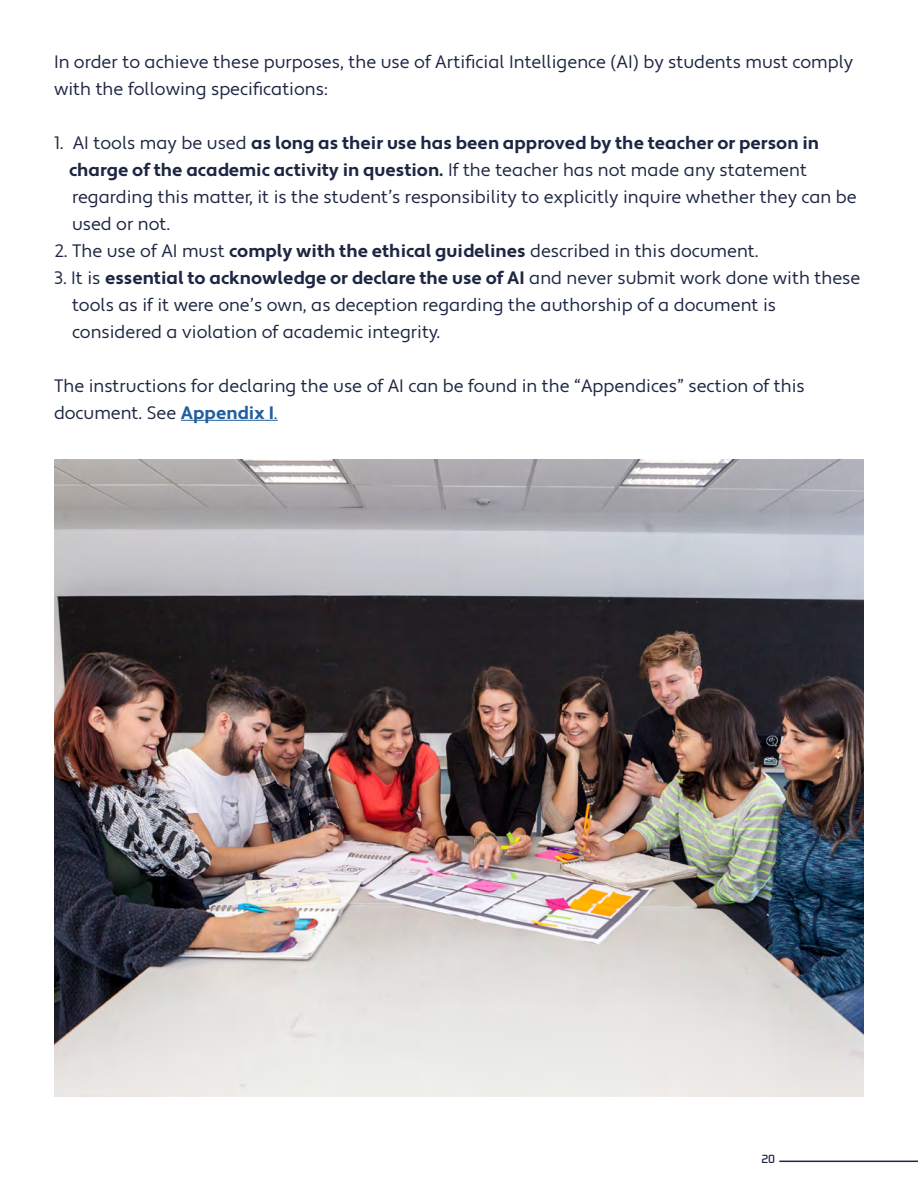
<style>
.page{position:relative;width:918px;height:1188px;background:#fff}
.page>*{position:absolute;margin:0;border:0;box-sizing:border-box;transform-origin:0 0}
.t1{font:18px/27px "Apertura";color:#1d2642}
.t2{font:700 18px "Apertura";color:#1d2642}
.t3{font:200 12px "Oxanium";color:#1d2642}
.s1{font-weight:400}
.s2{font-weight:700}
.s3{font-weight:700;color:#215e9e}
.s4{color:#215e9e}
</style>
<div class="page">
<hr style="left:181px;top:420px;width:97px;height:1px;background:#215e9e">
<img style="left:54px;top:459px;width:810px;height:637px">
<hr style="left:779px;top:1161px;width:139px;height:1px;background:#1d2642">
<p class="t1" style="left:54px;top:48px;width:801px">In order to achieve these purposes, the use of Artificial Intelligence (AI) by students must comply with the following specifications:</p>
<p class="t2" style="left:54px;top:131px;width:767px"><span class="s1">1. AI tools may be used</span> as long as their use has been approved by the teacher or person in</p>
<p class="t2" style="left:69px;top:158px;width:739px">charge of the academic activity in question. <span class="s1">If the teacher has not made any statement</span></p>
<p class="t1" style="left:72px;top:183px;width:786px">regarding this matter, it is the student’s responsibility to explicitly inquire whether they can be</p>
<p class="t1" style="left:72px;top:210px;width:100px">used or not.</p>
<p class="t1" style="left:54px;top:237px;width:706px">2. The use of AI must <span class="s2">comply with the ethical guidelines</span> described in this document.</p>
<p class="t2" style="left:54px;top:266px;width:808px"><span class="s1">3. It is</span> essential to acknowledge or declare the use of AI <span class="s1">and never submit work done with these</span></p>
<p class="t1" style="left:72px;top:291px;width:706px">tools as if it were one’s own, as deception regarding the authorship of a document is</p>
<p class="t1" style="left:72px;top:318px;width:370px">considered a violation of academic integrity.</p>
<p class="t1" style="left:54px;top:372px;width:752px">The instructions for declaring the use of AI can be found in the “Appendices” section of this document. See <span class="s3">Appendix I</span><span class="s4">.</span></p>
<p class="t3" style="left:761px;top:1152px;width:15px">20</p>
</div>
